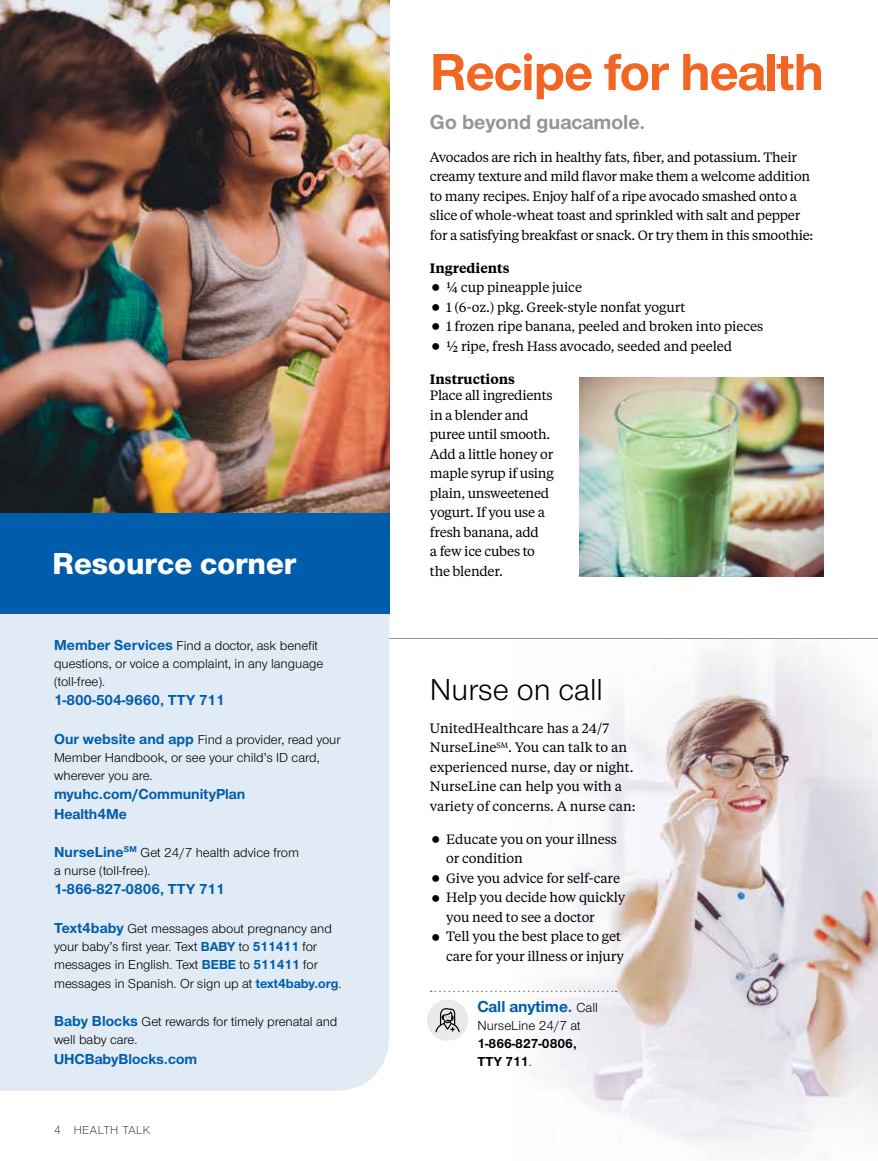
<style>
.page{position:relative;width:878px;height:1161px;background:#fff}
.page>*{position:absolute;margin:0;border:0;box-sizing:border-box;transform-origin:0 0}
.t1{font:700 54px "UHC Sans";letter-spacing:-.02em;color:#f26522}
.t2{font:800 31.5px "UHC Sans";color:#fff}
.t3{font:31.5px "UHC Sans";color:#000}
.t4{font:700 21px "UHC Sans";color:#939598}
.t5{font:700 16.5px "UHC Sans";color:#005dac}
.t6{font:700 15px/19.5px "UHC Sans";color:#005dac}
.t7{font:13.5px/19.5px "UHC Serif Text";letter-spacing:-.015em;color:#000}
.t8{font:13.5px/18px "UHC Sans";color:#000}
.t9{font:600 13.5px "UHC Serif Text";color:#000}
.t10{font:700 13.5px/18px "UHC Sans";color:#000}
.t11{font:300 12px "UHC Sans";letter-spacing:.04em;color:#000}
.s1{font-weight:700;font-size:15px;color:#005dac}
.s2{font-weight:700;color:#005dac}
.s3{font-weight:400;font-size:13.5px;color:#000}
.s4{font-weight:400}
</style>
<div class="page">
<div style="left:0;top:614px;width:389px;height:477px;background:#e1ebf5"></div>
<img style="left:0;top:0;width:389px;height:513px">
<div style="left:0;top:513px;width:389px;height:101px;background:#005dac"></div>
<img style="left:509px;top:651px;width:369px;height:491px">
<svg style="left:430px;top:991px;width:186px;height:1px"></svg>
<div style="left:427px;top:1000px;width:41px;height:41px;background:#e9eaea;border-radius:50%"></div>
<svg style="left:435px;top:1008px;width:24px;height:24px"></svg>
<hr style="left:389px;top:638px;width:489px;height:1px;background:#939598">
<img style="left:579px;top:377px;width:245px;height:199px">
<h2 class="t2" style="left:53px;top:541px;width:245px">Resource corner</h2>
<p class="t8" style="left:54px;top:636px;width:271px"><span class="s1">Member Services</span> Find a doctor, ask benefit questions, or voice a complaint, in any language (toll-free).</p>
<p class="t6" style="left:54px;top:690px;width:172px">1-800-504-9660, TTY 711</p>
<p class="t8" style="left:54px;top:730px;width:288px"><span class="s1">Our website and app</span> Find a provider, read your<br>Member Handbook, or see your child’s ID card, wherever you are.</p>
<p class="t6" style="left:54px;top:784px;width:193px">myuhc.com/CommunityPlan<br>Health4Me</p>
<p class="t8" style="left:54px;top:843px;width:246px"><span class="s1">NurseLine</span><sup>SM</sup> Get 24/7 health advice from a nurse (toll-free).</p>
<p class="t6" style="left:54px;top:879px;width:172px">1-866-827-0806, TTY 711</p>
<p class="t8" style="left:54px;top:919px;width:279px"><span class="s1">Text4baby</span> Get messages about pregnancy and your baby’s first year. Text <span class="s2">BABY</span> to <span class="s2">511411</span> for messages in English. Text <span class="s2">BEBE</span> to <span class="s2">511411</span> for</p>
<p class="t8" style="left:54px;top:974px;width:289px">messages in Spanish. Or sign up at <span class="s2">text4baby.org</span>.</p>
<p class="t8" style="left:54px;top:1012px;width:285px"><span class="s1">Baby Blocks</span> Get rewards for timely prenatal and well baby care.</p>
<p class="t6" style="left:54px;top:1049px;width:145px">UHCBabyBlocks.com</p>
<p class="t11" style="left:54px;top:1122px;width:98px">4 HEALTH TALK</p>
<h1 class="t1" style="left:430px;top:36px;width:395px">Recipe for health</h1>
<h3 class="t4" style="left:430px;top:108px;width:217px">Go beyond guacamole.</h3>
<p class="t7" style="left:430px;top:147px;width:385px">Avocados are rich in healthy fats, fiber, and potassium. Their creamy texture and mild flavor make them a welcome addition to many recipes. Enjoy half of a ripe avocado smashed onto a slice of whole-wheat toast and sprinkled with salt and pepper for a satisfying breakfast or snack. Or try them in this smoothie:</p>
<p class="t9" style="left:430px;top:258px;width:81px">Ingredients</p>
<p class="t7" style="left:446px;top:277px;width:318px">¼ cup pineapple juice<br>1 (6-oz.) pkg. Greek-style nonfat yogurt<br>1 frozen ripe banana, peeled and broken into pieces ½ ripe, fresh Hass avocado, seeded and peeled</p>
<p class="t9" style="left:430px;top:369px;width:86px">Instructions</p>
<p class="t7" style="left:430px;top:385px;width:125px">Place all ingredients in a blender and puree until smooth.<br>Add a little honey or maple syrup if using plain, unsweetened yogurt. If you use a fresh banana, add<br>a few ice cubes to the blender.</p>
<h2 class="t3" style="left:430px;top:669px;width:174px">Nurse on call</h2>
<p class="t7" style="left:430px;top:718px;width:207px">UnitedHealthcare has a 24/7<br>NurseLine<sup>SM</sup>. You can talk to an experienced nurse, day or night.<br>NurseLine can help you with a variety of concerns. A nurse can:</p>
<p class="t7" style="left:446px;top:829px;width:181px">Educate you on your illness or condition<br>Give you advice for self-care<br>Help you decide how quickly you need to see a doctor<br>Tell you the best place to get care for your illness or injury</p>
<p class="t5" style="left:477px;top:995px;width:122px">Call anytime. <span class="s3">Call</span></p>
<p class="t8" style="left:477px;top:1016px;width:105px">NurseLine 24/7 at</p>
<p class="t10" style="left:477px;top:1034px;width:101px">1-866-827-0806,<br>TTY 711<span class="s4">.</span></p>
</div>
